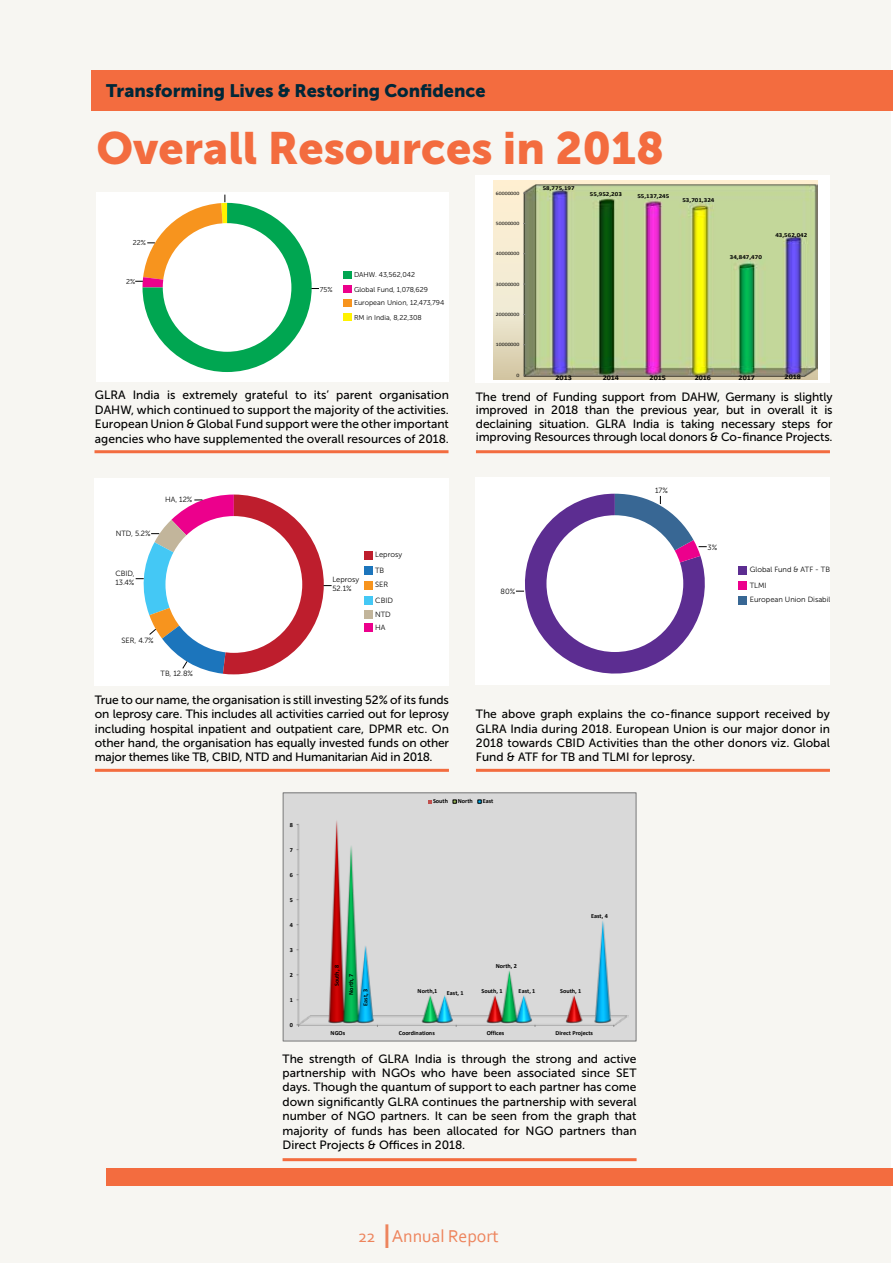
<style>
.page{position:relative;width:893px;height:1263px;background:#fff}
.page>*{position:absolute;margin:0;border:0;box-sizing:border-box;transform-origin:0 0}
.t1{font:45px "Museo Sans 900";color:#f36c3f}
.t2{font:18px "Museo Sans 900";color:#002738}
.t3{font:18px "Corbel";color:#f36c3f}
.t4{font:12px/14.4px "Museo Sans 500";color:#000;text-align:justify}
.t5{font:7.5px/15.8px "Museo Sans 300";color:#000}
.t6{font:7.05px/14.9px "Museo Sans 300";color:#000}
.t7{font:700 7.05px "Calibri";letter-spacing:-.005em;color:#000;scale:1.15 1}
.t8{font:700 6.15px "Calibri";color:#000}
.t9{font:700 6px "Calibri";letter-spacing:.005em;color:#000;scale:1.15 1}
.t10{font:5.1px "Calibri";color:#000;scale:1.15 1}
.s1{font-size:36px}
</style>
<div class="page">
<div style="left:0;top:0;width:891px;height:1263px;background:#f7f6f2"></div>
<div style="left:96px;top:192px;width:353px;height:189px;background:#fff"></div>
<svg style="left:135px;top:195px;width:184px;height:177px"></svg>
<div style="left:343px;top:272px;width:8px;height:7px;background:#00a651"></div>
<div style="left:343px;top:285px;width:8px;height:8px;background:#ec008c"></div>
<div style="left:343px;top:299px;width:8px;height:8px;background:#f7941e"></div>
<div style="left:343px;top:314px;width:8px;height:7px;background:#fff200"></div>
<div style="left:163px;top:223px;width:128px;height:129px;background:#fff;border-radius:50%"></div>
<div style="left:95px;top:478px;width:354px;height:208px;background:#fff"></div>
<svg style="left:136px;top:494px;width:196px;height:180px"></svg>
<div style="left:165px;top:516px;width:137px;height:137px;background:#fff;border-radius:50%"></div>
<div style="left:364px;top:552px;width:8px;height:8px;background:#be1e2d"></div>
<div style="left:364px;top:566px;width:8px;height:8px;background:#1c75bc"></div>
<div style="left:364px;top:581px;width:8px;height:8px;background:#f7941e"></div>
<div style="left:364px;top:596px;width:8px;height:8px;background:#44c8f5"></div>
<div style="left:364px;top:610px;width:8px;height:8px;background:#c2b59b"></div>
<div style="left:364px;top:623px;width:8px;height:8px;background:#ec008c"></div>
<div style="left:476px;top:477px;width:354px;height:208px;background:#fff"></div>
<svg style="left:516px;top:494px;width:191px;height:180px"></svg>
<div style="left:738px;top:567px;width:9px;height:8px;background:#5c2d91"></div>
<div style="left:738px;top:581px;width:9px;height:8px;background:#ec008c"></div>
<div style="left:738px;top:596px;width:9px;height:8px;background:#386794"></div>
<div style="left:546px;top:515px;width:137px;height:137px;background:#fff;border-radius:50%"></div>
<div style="left:476px;top:176px;width:354px;height:207px;background:#fff"></div>
<svg style="left:493px;top:181px;width:325px;height:198px;background:#e4dabe"></svg>
<img style="left:524px;top:184px;width:293px;height:192px">
<hr style="left:476px;top:450px;width:354px;height:3px;background:#f36c3f">
<hr style="left:94px;top:450px;width:354px;height:3px;background:#f36c3f">
<hr style="left:95px;top:769px;width:354px;height:3px;background:#f36c3f">
<hr style="left:283px;top:1158px;width:354px;height:3px;background:#f36c3f">
<hr style="left:476px;top:769px;width:354px;height:3px;background:#f36c3f">
<div style="left:283px;top:793px;width:353px;height:248px;background:#d9d9d9"></div>
<img style="left:297px;top:821px;width:331px;height:205px">
<svg style="left:428px;top:800px;width:4px;height:3px"></svg>
<svg style="left:452px;top:799px;width:5px;height:5px"></svg>
<svg style="left:477px;top:799px;width:5px;height:5px"></svg>
<div style="left:283px;top:792px;width:354px;height:249px;border:1px solid #868686"></div>
<div style="left:91px;top:70px;width:802px;height:41px;background:#f36c3f"></div>
<div style="left:106px;top:1168px;width:787px;height:17px;background:#f36c3f"></div>
<h2 class="t2" style="left:106px;top:81px;width:381px">Transforming Lives &amp; Restoring Confidence</h2>
<h1 class="t1" style="left:96px;top:123px;width:569px">Overall Resources in 2018</h1>
<p class="t6" style="left:133px;top:235px;width:15px">22%</p>
<p class="t6" style="left:126px;top:274px;width:11px">2%</p>
<p class="t6" style="left:320px;top:282px;width:14px">75%</p>
<p class="t6" style="left:354px;top:267px;width:75px">DAHW. 43,562,042<br>Global Fund, 1,078,629</p>
<p class="t6" style="left:354px;top:295px;width:92px">European Union, 12,473,794<br>RM in India, 8,22,308</p>
<p class="t10" style="left:496px;top:190px;width:22px">60000000</p>
<p class="t10" style="left:496px;top:220px;width:22px">50000000</p>
<p class="t10" style="left:496px;top:250px;width:22px">40000000</p>
<p class="t10" style="left:496px;top:281px;width:22px">30000000</p>
<p class="t10" style="left:496px;top:311px;width:22px">20000000</p>
<p class="t10" style="left:496px;top:341px;width:22px">10000000</p>
<p class="t9" style="left:543px;top:184px;width:29px">58,775,197</p>
<p class="t9" style="left:590px;top:190px;width:29px">55,952,203</p>
<p class="t9" style="left:637px;top:192px;width:29px">55,137,245</p>
<p class="t9" style="left:682px;top:196px;width:29px">53,701,324</p>
<p class="t9" style="left:730px;top:253px;width:29px">34,847,470</p>
<p class="t9" style="left:775px;top:231px;width:29px">43,562,042</p>
<p class="t4" style="left:95px;top:388px;width:356px">GLRA India is extremely grateful to its’ parent organisation DAHW, which continued to support the majority of the activities.<br>European Union &amp; Global Fund support were the other important agencies who have supplemented the overall resources of 2018.</p>
<p class="t5" style="left:116px;top:526px;width:36px">NTD, 5.2%</p>
<p class="t5" style="left:115px;top:569px;width:21px;line-height:9px">CBID,<br>13.4%</p>
<p class="t5" style="left:165px;top:491px;width:29px">HA, 12%</p>
<p class="t5" style="left:121px;top:633px;width:34px">SER, 4.7%</p>
<p class="t5" style="left:161px;top:666px;width:34px">TB, 12.8%</p>
<p class="t5" style="left:332px;top:575px;width:28px;line-height:9px">Leprosy<br>52.1%</p>
<p class="t5" style="left:375px;top:547px;width:28px">Leprosy<br>TB</p>
<p class="t5" style="left:375px;top:577px;width:19px">SER<br>CBID</p>
<p class="t5" style="left:375px;top:607px;width:17px;line-height:13.2px">NTD<br>HA</p>
<p class="t4" style="left:95px;top:692px;width:355px">True to our name, the organisation is still investing 52% of its funds on leprosy care. This includes all activities carried out for leprosy including hospital inpatient and outpatient care, DPMR etc. On other hand, the organisation has equally invested funds on other major themes like TB, CBID, NTD and Humanitarian Aid in 2018.</p>
<p class="t10" style="left:517px;top:372px;width:4px">0</p>
<p class="t7" style="left:555px;top:373px;width:16px">2013</p>
<p class="t7" style="left:603px;top:373px;width:16px">2014</p>
<p class="t7" style="left:650px;top:373px;width:16px">2015</p>
<p class="t7" style="left:695px;top:373px;width:16px">2016</p>
<p class="t7" style="left:738px;top:373px;width:16px">2017</p>
<p class="t7" style="left:785px;top:373px;width:16px">2018</p>
<p class="t4" style="left:476px;top:390px;width:358px;line-height:13.5px">The trend of Funding support from DAHW, Germany is slightly improved in 2018 than the previous year, but in overall it is declaining situation. GLRA India is taking necessary steps for improving Resources through local donors &amp; Co-finance Projects.</p>
<p class="t5" style="left:500px;top:583px;width:16px">80%</p>
<p class="t5" style="left:655px;top:482px;width:14px">17%</p>
<p class="t5" style="left:707px;top:539px;width:11px">3%</p>
<p class="t5" style="left:750px;top:562px;width:82px">Global Fund &amp; ATF - TB<br>TLMI</p>
<p class="t5" style="left:750px;top:592px;width:90px">European Union Disability</p>
<p class="t4" style="left:476px;top:707px;width:356px">The above graph explains the co-finance support received by GLRA India during 2018. European Union is our major donor in 2018 towards CBID Activities than the other donors viz. Global Fund &amp; ATF for TB and TLMI for leprosy.</p>
<p class="t8" style="left:290px;top:821px;width:5px">8</p>
<p class="t8" style="left:290px;top:846px;width:5px">7</p>
<p class="t8" style="left:290px;top:871px;width:5px">6</p>
<p class="t8" style="left:290px;top:896px;width:5px">5</p>
<p class="t8" style="left:290px;top:921px;width:5px">4</p>
<p class="t8" style="left:290px;top:946px;width:5px">3</p>
<p class="t8" style="left:290px;top:971px;width:5px">2</p>
<p class="t8" style="left:290px;top:996px;width:5px">1</p>
<p class="t8" style="left:290px;top:1021px;width:5px">0</p>
<p class="t8" style="left:433px;top:797px;width:17px">South</p>
<p class="t8" style="left:458px;top:797px;width:17px">North</p>
<p class="t8" style="left:483px;top:797px;width:12px">East</p>
<p class="t8" style="left:591px;top:912px;width:18px">East, 4</p>
<p class="t8" style="left:333px;top:986px;width:23px;rotate:-90deg">South, 8</p>
<p class="t8" style="left:347px;top:995px;width:23px;rotate:-90deg">North, 7</p>
<p class="t8" style="left:496px;top:962px;width:23px">North, 2</p>
<p class="t8" style="left:418px;top:987px;width:21px">North,1</p>
<p class="t8" style="left:481px;top:987px;width:23px">South, 1</p>
<p class="t8" style="left:560px;top:987px;width:23px">South, 1</p>
<p class="t8" style="left:361px;top:1006px;width:18px;rotate:-90deg">East, 3</p>
<p class="t8" style="left:447px;top:989px;width:18px">East, 1</p>
<p class="t8" style="left:519px;top:987px;width:18px">East, 1</p>
<p class="t8" style="left:331px;top:1029px;width:16px">NGOs</p>
<p class="t8" style="left:399px;top:1029px;width:38px">Coordinations</p>
<p class="t8" style="left:487px;top:1029px;width:19px">Offices</p>
<p class="t8" style="left:556px;top:1029px;width:39px">Direct Projects</p>
<p class="t4" style="left:283px;top:1051px;width:356px">The strength of GLRA India is through the strong and active partnership with NGOs who have been associated since SET days. Though the quantum of support to each partner has come down significantly GLRA continues the partnership with several number of NGO partners. It can be seen from the graph that majority of funds has been allocated for NGO partners than Direct Projects &amp; Offices in 2018.</p>
<h2 class="t3" style="left:358px;top:1225px;width:142px">22 <span class="s1">I</span>Annual Report</h2>
</div>
